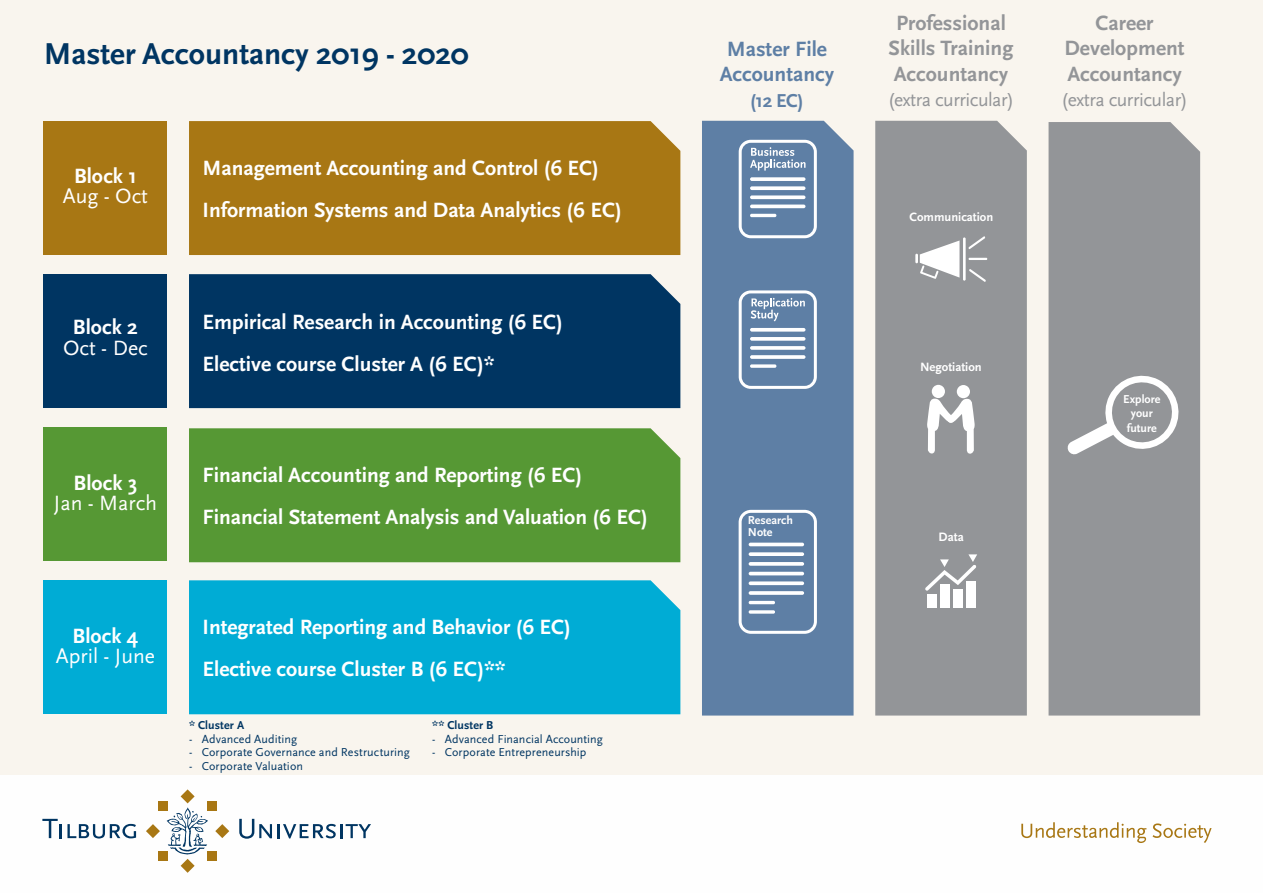
<style>
.page{position:relative;width:1263px;height:893px;background:#f9f5ee}
.page>*{position:absolute;margin:0;border:0;box-sizing:border-box;transform-origin:0 0}
.t1{font:700 31.5px "Scala Sans OT";color:#003562}
.t2{font:700 21.6px "Scala Sans OT";color:#fff}
.t3{font:700 21.6px/25.5px "Scala Sans OT";color:#939598}
.t4{font:21.6px/20.2px "Scala Sans OT";color:#fff;text-align:center}
.t5{font:700 21.6px/25.5px "Scala Sans OT";color:#5e7fa5;text-align:center}
.t6{font:19.5px "Scala Sans OT";letter-spacing:-.025em;color:#939598}
.t7{font:700 19.5px "Scala Sans OT";color:#5e7fa5}
.t8{font:700 12.75px "Scala Sans OT";color:#fff}
.t9{font:700 12.6px "Scala Sans OT";color:#fff}
.t10{font:12px "Scala Sans OT";letter-spacing:.01em;color:#003562}
.Alineastijl_2{font:700 12px "Scala Sans OT";letter-spacing:.005em;color:#003562}
.t11{font:700 12px "Scala Sans";color:#fff}
.t12{font:700 12px/12px "Scala Sans OT";color:#fff}
.s1{font-weight:700}
</style>
<div class="page">
<div style="left:0;top:775px;width:1263px;height:118px;background:#fff"></div>
<div style="left:158px;top:851px;width:10px;height:10px;background:#a87714"></div>
<div style="left:207px;top:851px;width:10px;height:10px;background:#a87714"></div>
<div style="left:158px;top:801px;width:10px;height:10px;background:#a87714"></div>
<div style="left:207px;top:801px;width:10px;height:10px;background:#a87714"></div>
<svg style="left:167px;top:789px;width:41px;height:84px"></svg>
<svg style="left:146px;top:824px;width:14px;height:14px"></svg>
<svg style="left:215px;top:824px;width:14px;height:14px"></svg>
<svg style="left:42px;top:819px;width:16px;height:19px"></svg>
<hr style="left:59px;top:824px;width:3px;height:14px;background:#003562">
<svg style="left:67px;top:824px;width:69px;height:14px"></svg>
<svg style="left:239px;top:819px;width:33px;height:20px"></svg>
<hr style="left:277px;top:824px;width:3px;height:14px;background:#003562">
<svg style="left:283px;top:824px;width:88px;height:14px"></svg>
<svg style="left:1021px;top:822px;width:125px;height:21px"></svg>
<svg style="left:1152px;top:823px;width:59px;height:20px"></svg>
<div style="left:189px;top:580px;width:491px;height:134px;background:#00acd5"></div>
<div style="left:44px;top:580px;width:123px;height:134px;background:#00acd5"></div>
<div style="left:189px;top:428px;width:491px;height:134px;background:#569834"></div>
<div style="left:44px;top:427px;width:123px;height:134px;background:#569834"></div>
<div style="left:189px;top:274px;width:491px;height:134px;background:#003562"></div>
<div style="left:44px;top:274px;width:123px;height:134px;background:#003562"></div>
<div style="left:189px;top:121px;width:491px;height:134px;background:#a87714"></div>
<div style="left:44px;top:121px;width:123px;height:134px;background:#a87714"></div>
<div style="left:1048px;top:122px;width:152px;height:594px;background:#939598"></div>
<div style="left:875px;top:121px;width:152px;height:595px;background:#939598"></div>
<div style="left:957px;top:385px;width:13px;height:13px;background:#fff;border-radius:50%"></div>
<div style="left:932px;top:385px;width:13px;height:13px;background:#fff;border-radius:50%"></div>
<svg style="left:927px;top:398px;width:48px;height:56px;background:#c3c4c6"></svg>
<hr style="left:963px;top:237px;width:3px;height:44px;background:#fff">
<svg style="left:968px;top:236px;width:17px;height:13px"></svg>
<svg style="left:969px;top:269px;width:17px;height:13px"></svg>
<svg style="left:968px;top:258px;width:19px;height:2px"></svg>
<svg style="left:915px;top:240px;width:44px;height:39px;background:#cfd0d1"></svg>
<div style="left:702px;top:121px;width:151px;height:595px;background:#5e7fa5"></div>
<svg style="left:739px;top:510px;width:78px;height:124px;background:#869fbb"></svg>
<div style="left:927px;top:594px;width:10px;height:14px;background:#fff"></div>
<div style="left:940px;top:584px;width:10px;height:24px;background:#fff"></div>
<div style="left:953px;top:589px;width:10px;height:19px;background:#fff"></div>
<div style="left:966px;top:581px;width:10px;height:27px;background:#fff"></div>
<svg style="left:925px;top:554px;width:52px;height:37px;background:#aeb0b2"></svg>
<svg style="left:1067px;top:371px;width:117px;height:84px;background:#a8aaac"></svg>
<svg style="left:739px;top:140px;width:78px;height:98px;background:#7d98b6"></svg>
<svg style="left:750px;top:177px;width:55px;height:4px"></svg>
<svg style="left:750px;top:186px;width:55px;height:4px"></svg>
<svg style="left:750px;top:195px;width:55px;height:4px"></svg>
<hr style="left:750px;top:205px;width:55px;height:3px;background:#fff;border-radius:2px">
<hr style="left:750px;top:214px;width:26px;height:3px;background:#fff;border-radius:2px">
<svg style="left:739px;top:290px;width:78px;height:99px;background:#8aa2bd"></svg>
<p class="t1" style="left:44px;top:37px;width:427px">Master Accountancy 2019 - 2020</p>
<p class="t2" style="left:74px;top:164px;width:64px">Block 1</p>
<p class="t4" style="left:63px;top:187px;width:86px">Aug - Oct</p>
<p class="t2" style="left:202px;top:156px;width:398px">Management Accounting and Control (6 EC)</p>
<p class="t2" style="left:202px;top:198px;width:421px">Information Systems and Data Analytics (6 EC)</p>
<p class="t4" style="left:63px;top:318px;width:86px"><span class="s1">Block 2<br></span>Oct - Dec</p>
<p class="t2" style="left:202px;top:310px;width:362px">Empirical Research in Accounting (6 EC)</p>
<p class="t2" style="left:202px;top:352px;width:293px">Elective course Cluster A (6 EC)*</p>
<p class="t2" style="left:74px;top:470px;width:65px">Block 3</p>
<p class="t4" style="left:54px;top:493px;width:104px">Jan - March</p>
<p class="t2" style="left:202px;top:463px;width:381px">Financial Accounting and Reporting (6 EC)</p>
<p class="t2" style="left:202px;top:505px;width:447px">Financial Statement Analysis and Valuation (6 EC)</p>
<p class="t2" style="left:73px;top:624px;width:67px">Block 4</p>
<p class="t4" style="left:56px;top:646px;width:101px">April - June</p>
<p class="t2" style="left:202px;top:615px;width:370px">Integrated Reporting and Behavior (6 EC)</p>
<p class="t2" style="left:202px;top:657px;width:305px">Elective course Cluster B (6 EC)**</p>
<p class="Alineastijl_2" style="left:189px;top:719px;width:57px">* Cluster A</p>
<p class="t10" style="left:189px;top:732px;width:110px">- Advanced Auditing</p>
<p class="t10" style="left:189px;top:746px;width:222px">- Corporate Governance and Restructuring</p>
<p class="t10" style="left:189px;top:759px;width:116px">- Corporate Valuation</p>
<p class="Alineastijl_2" style="left:432px;top:719px;width:63px">** Cluster B</p>
<p class="t10" style="left:432px;top:732px;width:172px">- Advanced Financial Accounting</p>
<p class="t10" style="left:432px;top:746px;width:156px">- Corporate Entrepreneurship</p>
<p class="t5" style="left:720px;top:36px;width:116px">Master File<br>Accountancy</p>
<p class="t7" style="left:750px;top:90px;width:55px">(12 EC)</p>
<p class="t3" style="left:888px;top:10px;width:126px;text-align:center">Professional<br>Skills Training<br>Accountancy</p>
<p class="t6" style="left:888px;top:90px;width:128px">(extra curricular)</p>
<p class="t9" style="left:909px;top:210px;width:85px">Communication</p>
<p class="t3" style="left:1095px;top:10px;width:60px">Career</p>
<p class="t3" style="left:1064px;top:36px;width:122px">Development<br>Accountancy</p>
<p class="t6" style="left:1061px;top:90px;width:128px">(extra curricular)</p>
<p class="t12" style="left:748px;top:514px;width:47px">Research<br>Note</p>
<p class="t9" style="left:920px;top:359px;width:63px">Negotiation</p>
<p class="t8" style="left:939px;top:529px;width:27px">Data</p>
<p class="t11" style="left:1123px;top:392px;width:39px">Explore</p>
<p class="t11" style="left:1131px;top:407px;width:23px">your</p>
<p class="t11" style="left:1127px;top:421px;width:31px">future</p>
</div>
